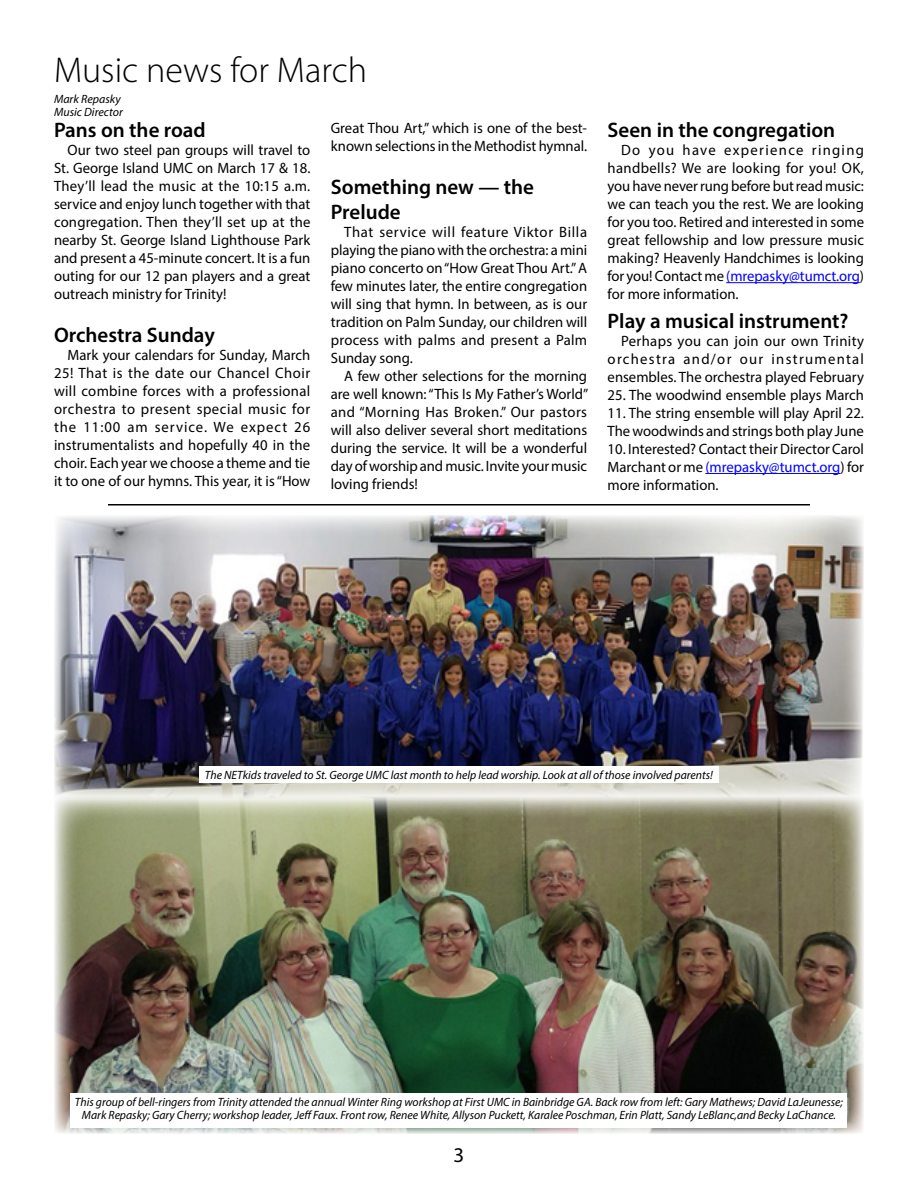
<style>
.page{position:relative;width:918px;height:1188px;background:#fff}
.page>*{position:absolute;margin:0;border:0;box-sizing:border-box;transform-origin:0 0}
.t1{font:300 36px "Myriad Pro";color:#000}
.t2{font:600 21px/25.2px "Myriad Pro";color:#000}
.t3{font:21px "Myriad Pro";color:#000}
.t4{font:15px/18px "Myriad Pro";color:#000;text-align:justify}
.t5{font:italic 12px/13.5px "Myriad Pro";color:#000}
.s1{color:#00f}
</style>
<div class="page">
<hr style="left:726px;top:282px;width:134px;height:1px;background:#00f">
<hr style="left:705px;top:473px;width:136px;height:1px;background:#00f">
<hr style="left:108px;top:504px;width:702px;height:2px;background:#000">
<img style="left:54px;top:515px;width:810px;height:281px">
<img style="left:54px;top:796px;width:810px;height:338px">
<div style="left:199px;top:766px;width:520px;height:17px;background:#fff"></div>
<div style="left:71px;top:1094px;width:776px;height:34px;background:#fff"></div>
<h1 class="t1" style="left:54px;top:50px;width:315px">Music news for March</h1>
<p class="t5" style="left:54px;top:92px;width:70px">Mark Repasky<br>Music Director</p>
<h2 class="t2" style="left:54px;top:117px;width:153px">Pans on the road</h2>
<p class="t4" style="left:54px;top:141px;width:258px;text-indent:13px">Our two steel pan groups will travel to St. George Island UMC on March 17 &amp; 18.<br>They’ll lead the music at the 10:15 a.m. service and enjoy lunch together with that congregation. Then they’ll set up at the nearby St. George Island Lighthouse Park and present a 45-minute concert. It is a fun outing for our 12 pan players and a great outreach ministry for Trinity!</p>
<h2 class="t2" style="left:54px;top:322px;width:162px">Orchestra Sunday</h2>
<p class="t4" style="left:54px;top:346px;width:258px;text-indent:13px">Mark your calendars for Sunday, March 25! That is the date our Chancel Choir will combine forces with a professional orchestra to present special music for the 11:00 am service. We expect 26 instrumentalists and hopefully 40 in the choir. Each year we choose a theme and tie it to one of our hymns. This year, it is “How</p>
<p class="t4" style="left:331px;top:118px;width:258px">Great Thou Art,” which is one of the best&shy;known selections in the Methodist hymnal.</p>
<h2 class="t2" style="left:331px;top:174px;width:205px">Something new — the<br>Prelude</h2>
<p class="t4" style="left:331px;top:223px;width:258px;text-indent:13px">That service will feature Viktor Billa playing the piano with the orchestra: a mini piano concerto on “How Great Thou Art.” A few minutes later, the entire congregation will sing that hymn. In between, as is our tradition on Palm Sunday, our children will process with palms and present a Palm Sunday song.</p>
<p class="t4" style="left:331px;top:367px;width:259px;text-indent:13px">A few other selections for the morning are well known: “This Is My Father’s World” and “Morning Has Broken.” Our pastors will also deliver several short meditations during the service. It will be a wonderful day of worship and music. Invite your music loving friends!</p>
<h2 class="t2" style="left:608px;top:117px;width:229px">Seen in the congregation</h2>
<p class="t4" style="left:608px;top:141px;width:258px;text-indent:13px">Do you have experience ringing handbells? We are looking for you! OK, you have never rung before but read music: we can teach you the rest. We are looking for you too. Retired and interested in some great fellowship and low pressure music making? Heavenly Handchimes is looking for you! Contact me <span class="s1">(mrepasky@tumct.org</span>) for more information.</p>
<h2 class="t2" style="left:608px;top:308px;width:242px">Play a musical instrument?</h2>
<p class="t4" style="left:608px;top:332px;width:258px;text-indent:13px">Perhaps you can join our own Trinity orchestra and/or our instrumental ensembles. The orchestra played February</p>
<p class="t4" style="left:608px;top:386px;width:258px">25. The woodwind ensemble plays March</p>
<p class="t4" style="left:608px;top:404px;width:258px">11. The string ensemble will play April 22.<br>The woodwinds and strings both play June</p>
<p class="t4" style="left:608px;top:440px;width:258px">10. Interested? Contact their Director Carol Marchant or me <span class="s1">(mrepasky@tumct.org</span>) for more information.</p>
<p class="t5" style="left:205px;top:768px;width:510px">The NETkids traveled to St. George UMC last month to help lead worship. Look at all of those involved parents!</p>
<p class="t5" style="left:75px;top:1095px;width:770px;text-align:center">This group of bell-ringers from Trinity attended the annual Winter Ring workshop at First UMC in Bainbridge GA. Back row from left: Gary Mathews; David LaJeunesse;<br>Mark Repasky; Gary Cherry; workshop leader, Jeff Faux. Front row, Renee White, Allyson Puckett, Karalee Poschman, Erin Platt, Sandy LeBlanc,and Becky LaChance.</p>
<h2 class="t3" style="left:454px;top:1142px;width:12px">3</h2>
</div>
